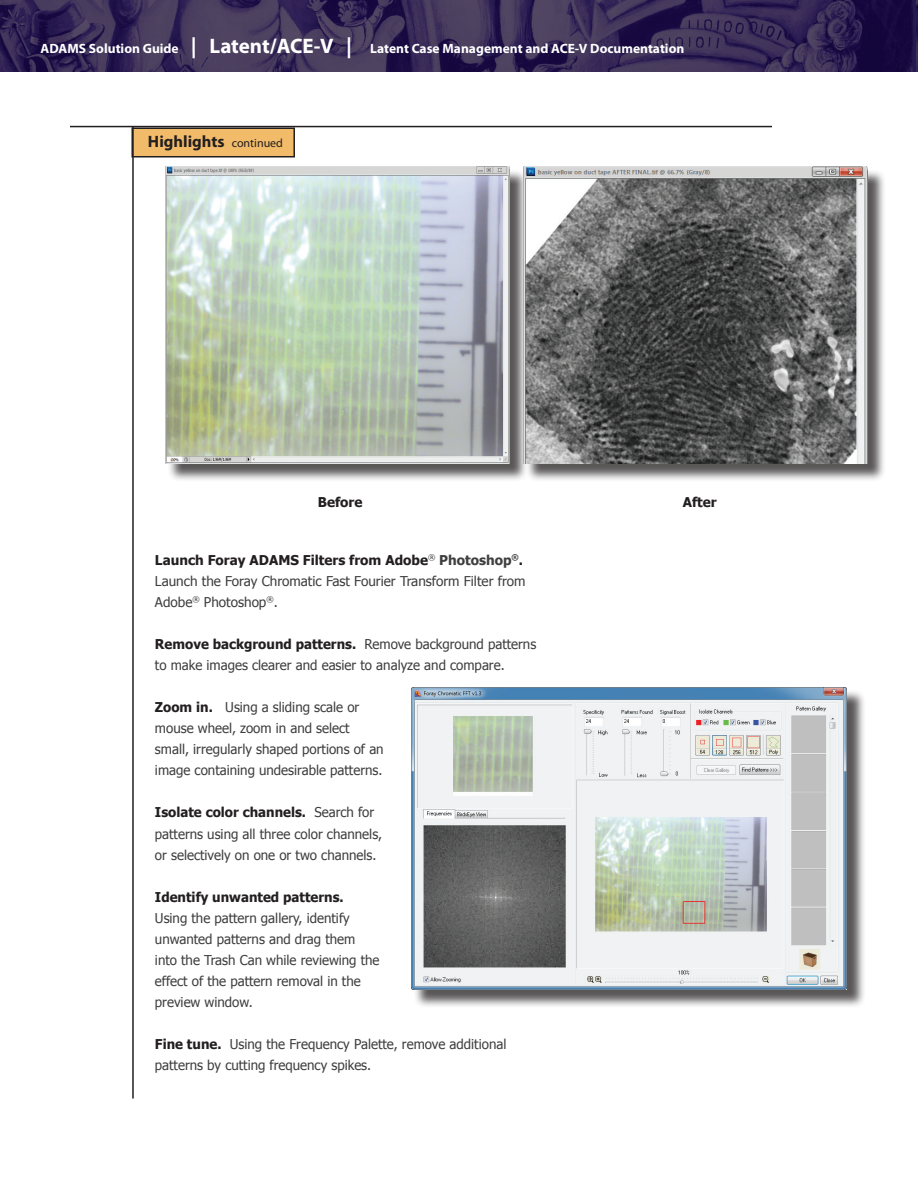
<style>
.page{position:relative;width:918px;height:1188px;background:#fff}
.page>*{position:absolute;margin:0;border:0;box-sizing:border-box;transform-origin:0 0}
.t1{font:700 16.5px "Myriad Pro";color:#231f20}
.t2{font:13.5px/21px "Tahoma";color:#3e3e3f}
.t3{font:700 13.5px "Myriad Pro";color:#fff}
.t4{font:700 13.5px "Tahoma";color:#231f20}
.s1{font-size:21px}
.s2{font-weight:400;font-size:12px}
.s3{font-weight:700;color:#231f20}
.s4{font-weight:700}
</style>
<div class="page">
<div style="left:167px;top:169px;width:362px;height:313px;background:#231f20;opacity:.75"></div>
<img style="left:165px;top:167px;width:345px;height:297px">
<div style="left:525px;top:169px;width:362px;height:313px;background:#231f20;opacity:.75"></div>
<img style="left:523px;top:166px;width:345px;height:298px">
<div style="left:132px;top:128px;width:162px;height:29px;background:#f2bb69"></div>
<div style="left:131px;top:128px;width:164px;height:30px;border:2px solid #231f20"></div>
<img style="left:915px;top:0;width:3px;height:72px">
<img style="left:0;top:0;width:915px;height:72px">
<hr style="left:70px;top:126px;width:702px;height:1px;background:#231f20">
<hr style="left:132px;top:127px;width:2px;height:972px;background:#231f20">
<div style="left:413px;top:689px;width:453px;height:319px;background:#231f20;opacity:.75"></div>
<img style="left:411px;top:687px;width:436px;height:303px">
<p class="t3" style="left:41px;top:40px;width:645px">ADAMS Solution Guide <span class="s1">| Latent/ACE-V |</span> Latent Case Management and ACE-V Documentation</p>
<p class="t1" style="left:148px;top:130px;width:137px">Highlights <span class="s2">continued</span></p>
<p class="t4" style="left:318px;top:492px;width:46px">Before</p>
<p class="t4" style="left:683px;top:492px;width:35px">After</p>
<p class="t2" style="left:155px;top:549px;width:372px"><span class="s3">Launch Foray ADAMS Filters from Adobe</span><sup>®</sup> <span class="s4">Photoshop</span><sup>®</sup><span class="s3">.<br></span>Launch the Foray Chromatic Fast Fourier Transform Filter from<br>Adobe<sup>®</sup> Photoshop<sup>®</sup>.</p>
<p class="t2" style="left:155px;top:633px;width:383px"><span class="s3">Remove background patterns.</span> Remove background patterns to make images clearer and easier to analyze and compare.</p>
<p class="t2" style="left:155px;top:696px;width:230px"><span class="s3">Zoom in.</span> Using a sliding scale or mouse wheel, zoom in and select small, irregularly shaped portions of an image containing undesirable patterns.</p>
<p class="t2" style="left:155px;top:801px;width:229px"><span class="s3">Isolate color channels.</span> Search for patterns using all three color channels, or selectively on one or two channels.</p>
<p class="t2" style="left:155px;top:886px;width:226px"><span class="s3">Identify unwanted patterns.<br></span>Using the pattern gallery, identify unwanted patterns and drag them into the Trash Can while reviewing the effect of the pattern removal in the preview window.</p>
<p class="t2" style="left:155px;top:1033px;width:353px"><span class="s3">Fine tune.</span> Using the Frequency Palette, remove additional patterns by cutting frequency spikes.</p>
</div>
